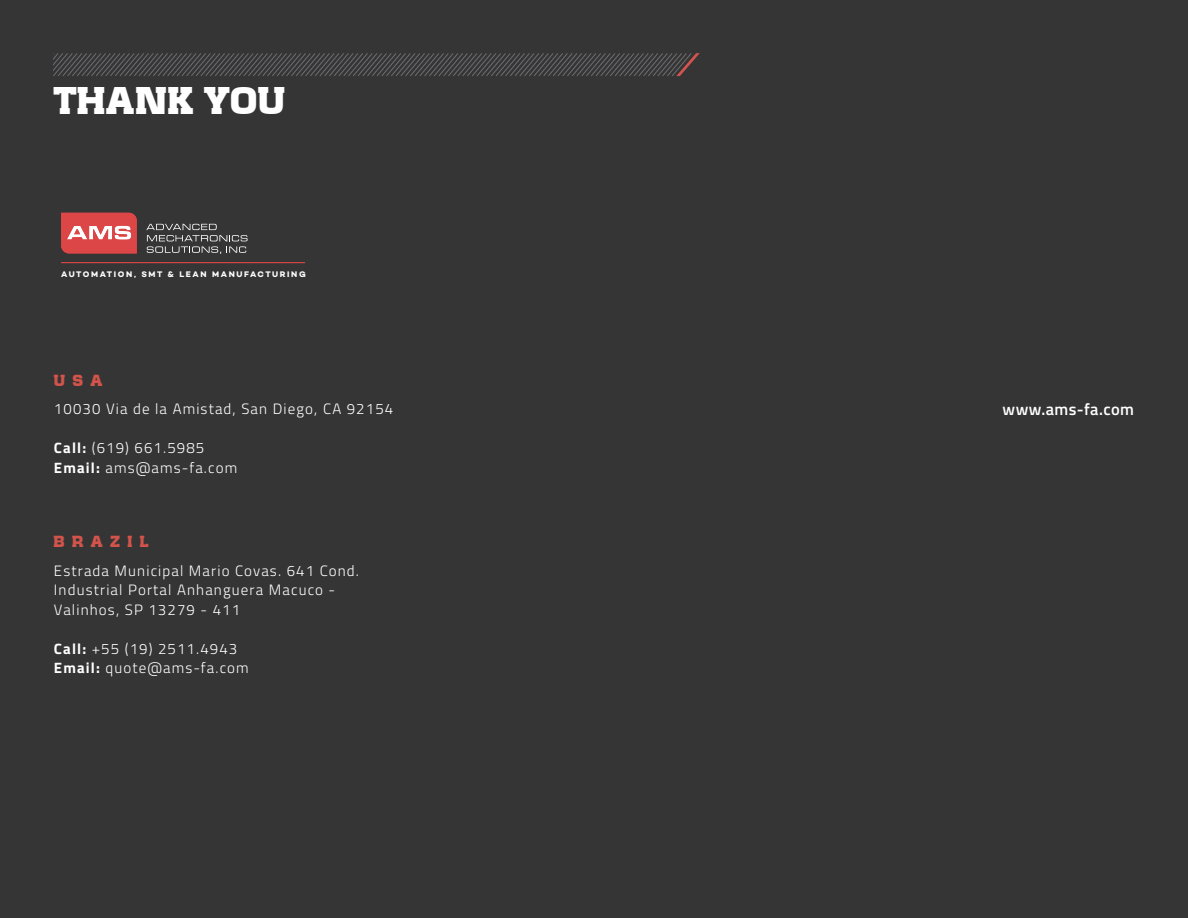
<style>
.page{position:relative;width:1188px;height:918px;background:#363536}
.page>*{position:absolute;margin:0;border:0;box-sizing:border-box;transform-origin:0 0}
.t1{font:36px "SD Eurostile Elite Demo";letter-spacing:.025em;color:#fff}
.t2{font:600 16.5px "Titillium";letter-spacing:.025em;color:#fff}
.t3{font:300 15px/19.5px "Titillium";letter-spacing:.075em;color:#fff}
.t4{font:15px "SD Eurostile Elite Demo";letter-spacing:.5em;color:#d2544b}
.t5{font:8.25px "Campton Bold DEMO";letter-spacing:.2em;color:#fff}
.s1{font-weight:700}
</style>
<div class="page">
<svg style="left:54px;top:53px;width:646px;height:23px"></svg>
<svg style="left:146px;top:224px;width:102px;height:30px"></svg>
<svg style="left:61px;top:213px;width:76px;height:40px;background:#e06262"></svg>
<hr style="left:61px;top:262px;width:244px;height:1px;background:#dd4646">
<h1 class="t1" style="left:54px;top:87px;width:233px">THANK YOU</h1>
<p class="t5" style="left:61px;top:269px;width:246px">AUTOMATION, SMT &amp; LEAN MANUFACTURING</p>
<p class="t4" style="left:54px;top:375px;width:50px">USA</p>
<p class="t3" style="left:54px;top:398px;width:341px">10030 Via de la Amistad, San Diego, CA 92154</p>
<p class="t3" style="left:54px;top:437px;width:185px"><span class="s1">Call:</span> (619) 661.5985<br><span class="s1">Email:</span> ams@ams-fa.com</p>
<p class="t4" style="left:54px;top:536px;width:96px">BRAZIL</p>
<p class="t3" style="left:54px;top:560px;width:307px">Estrada Municipal Mario Covas. 641 Cond.<br>Industrial Portal Anhanguera Macuco -<br>Valinhos, SP 13279 - 411</p>
<p class="t3" style="left:54px;top:638px;width:196px"><span class="s1">Call:</span> +55 (19) 2511.4943<br><span class="s1">Email:</span> quote@ams-fa.com</p>
<p class="t2" style="left:1003px;top:397px;width:133px">www.ams-fa.com</p>
</div>
